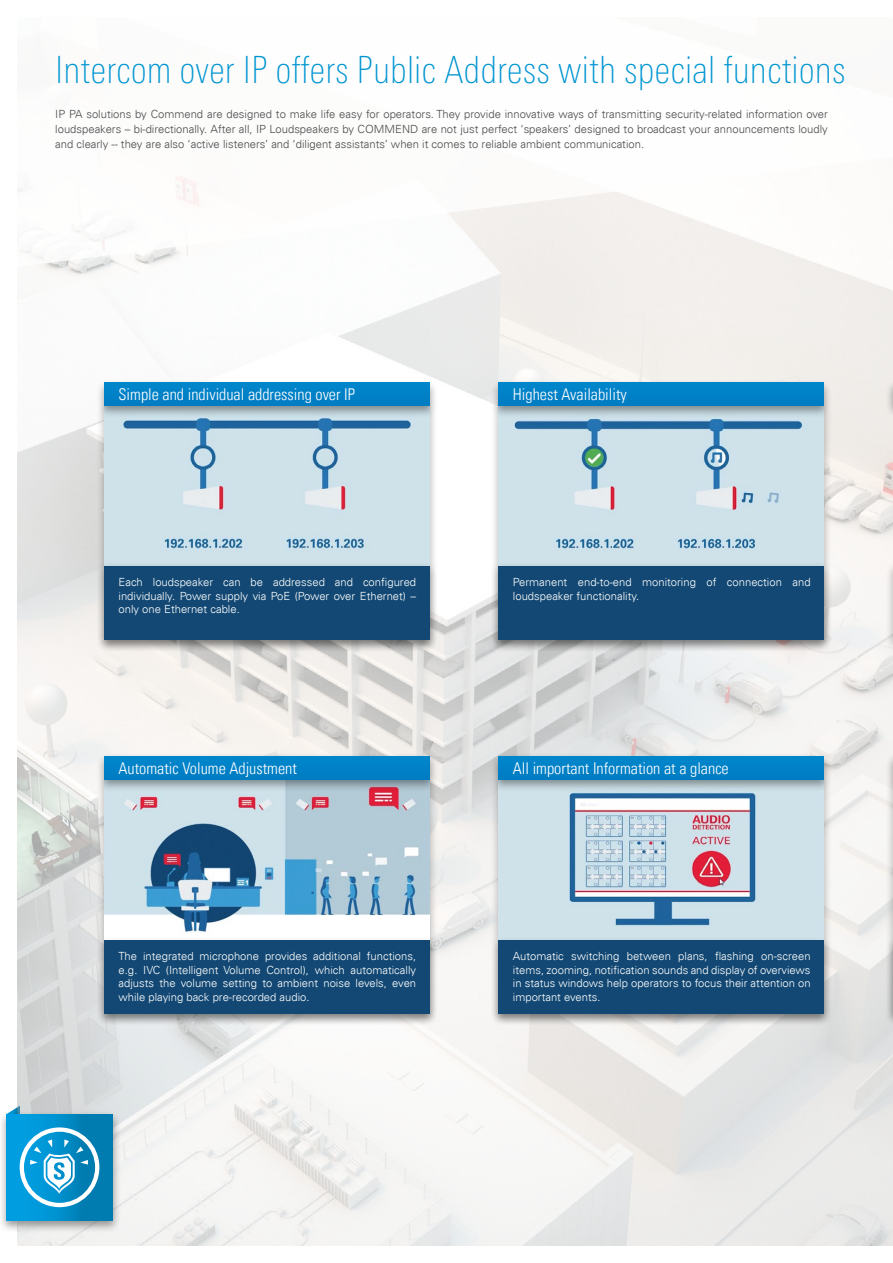
<style>
.page{position:relative;width:893px;height:1263px;background:#fff}
.page>*{position:absolute;margin:0;border:0;box-sizing:border-box;transform-origin:0 0}
.t1{font:100 condensed 37.5px "Univers Next Pro";color:#0095d2}
.t2{font:16.2px "Univers Com 47 Light Cond";color:#fff}
.t3{font:300 11.25px/13.5px "Univers Com 45";color:#fff;text-align:justify}
.t4{font:300 11.25px/15px "Univers Com 45";color:#4b4b4d;text-align:justify}
</style>
<div class="page">
<img style="left:17px;top:267px;width:876px;height:979px">
<svg style="left:17px;top:176px;width:810px;height:91px"></svg>
<div style="left:0;top:1110px;width:121px;height:123px;background:#000;opacity:.4"></div>
<div style="left:6px;top:1114px;width:107px;height:106px;background:#007cb0"></div>
<svg style="left:6px;top:1106px;width:93px;height:114px"></svg>
<div style="left:96px;top:775px;width:342px;height:251px;background:#000;opacity:.3"></div>
<img style="left:104px;top:792px;width:325px;height:144px">
<div style="left:96px;top:752px;width:342px;height:40px;background:#000;opacity:.4"></div>
<div style="left:104px;top:756px;width:325px;height:23px;background:#0081c7"></div>
<div style="left:96px;top:402px;width:342px;height:250px;background:#000;opacity:.3"></div>
<img style="left:104px;top:418px;width:325px;height:144px">
<div style="left:96px;top:379px;width:342px;height:39px;background:#000;opacity:.4"></div>
<div style="left:104px;top:383px;width:325px;height:23px;background:#0081c7"></div>
<div style="left:96px;top:562px;width:342px;height:90px;background:#000;opacity:.3"></div>
<div style="left:104px;top:566px;width:325px;height:73px;background:#124873"></div>
<div style="left:490px;top:402px;width:342px;height:250px;background:#000;opacity:.3"></div>
<img style="left:499px;top:418px;width:325px;height:144px">
<div style="left:490px;top:379px;width:342px;height:39px;background:#000;opacity:.4"></div>
<div style="left:499px;top:383px;width:325px;height:23px;background:#0081c7"></div>
<div style="left:885px;top:379px;width:8px;height:39px;background:#000;opacity:.4"></div>
<div style="left:490px;top:775px;width:342px;height:251px;background:#000;opacity:.3"></div>
<img style="left:499px;top:792px;width:325px;height:144px">
<div style="left:490px;top:752px;width:342px;height:40px;background:#000;opacity:.4"></div>
<div style="left:499px;top:756px;width:325px;height:23px;background:#0081c7"></div>
<div style="left:885px;top:775px;width:8px;height:251px;background:#000;opacity:.3"></div>
<hr style="left:892px;top:779px;width:1px;height:234px;background:#124468">
<div style="left:885px;top:752px;width:8px;height:40px;background:#000;opacity:.4"></div>
<svg style="left:892px;top:756px;width:1px;height:23px"></svg>
<div style="left:490px;top:562px;width:342px;height:90px;background:#000;opacity:.3"></div>
<div style="left:498px;top:566px;width:326px;height:73px;background:#124873"></div>
<div style="left:885px;top:562px;width:8px;height:90px;background:#000;opacity:.3"></div>
<hr style="left:892px;top:566px;width:1px;height:73px;background:#124873">
<div style="left:96px;top:936px;width:342px;height:90px;background:#000;opacity:.3"></div>
<div style="left:104px;top:940px;width:325px;height:74px;background:#124873"></div>
<div style="left:490px;top:936px;width:342px;height:90px;background:#000;opacity:.3"></div>
<div style="left:499px;top:940px;width:325px;height:74px;background:#124873"></div>
<div style="left:885px;top:936px;width:8px;height:90px;background:#000;opacity:.3"></div>
<hr style="left:892px;top:940px;width:1px;height:74px;background:#124873">
<h1 class="t1" style="left:55px;top:49px;width:792px">Intercom over IP offers Public Address with special functions</h1>
<p class="t4" style="left:55px;top:107px;width:774px">IP PA solutions by Commend are designed to make life easy for operators. They provide innovative ways of transmitting security-related information over loudspeakers – bi-directionally. After all, IP Loudspeakers by COMMEND are not just perfect ‘speakers’ designed to broadcast your announcements loudly and clearly -- they are also ‘active listeners’ and ‘diligent assistants’ when it comes to reliable ambient communication.</p>
<h2 class="t2" style="left:119px;top:385px;width:238px">Simple and individual addressing over IP</h2>
<h2 class="t2" style="left:513px;top:385px;width:115px">Highest Availability</h2>
<p class="t3" style="left:119px;top:576px;width:299px">Each loudspeaker can be addressed and configured individually. Power supply via PoE (Power over Ethernet) – only one Ethernet cable.</p>
<p class="t3" style="left:513px;top:576px;width:299px">Permanent end-to-end monitoring of connection and loudspeaker functionality.</p>
<h2 class="t2" style="left:119px;top:759px;width:180px">Automatic Volume Adjustment</h2>
<h2 class="t2" style="left:513px;top:759px;width:217px">All important Information at a glance</h2>
<p class="t3" style="left:119px;top:949px;width:299px">The integrated microphone provides additional functions, e.g. IVC (Intelligent Volume Control), which automatically adjusts the volume setting to ambient noise levels, even while playing back pre-recorded audio.</p>
<p class="t3" style="left:513px;top:949px;width:299px">Automatic switching between plans, flashing on-screen items, zooming, notification sounds and display of overviews in status windows help operators to focus their attention on important events.</p>
</div>
